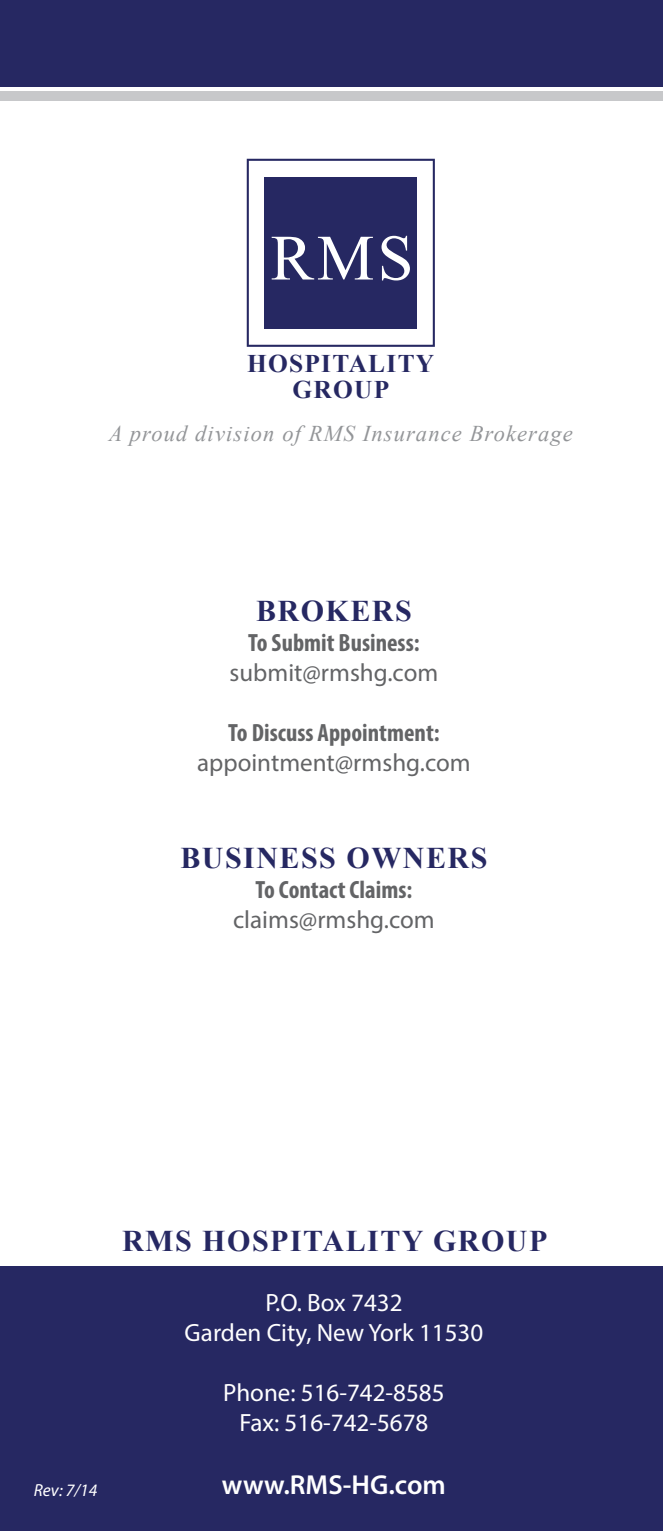
<style>
.page{position:relative;width:663px;height:1531px;background:#fff}
.page>*{position:absolute;margin:0;border:0;box-sizing:border-box;transform-origin:0 0}
.t1{font:700 30px "Times New Roman";letter-spacing:.05em;color:#262862}
.t2{font:600 27.5px "Myriad Pro";color:#fff}
.t3{font:700 25.25px/26px "Times New Roman";letter-spacing:.05em;color:#262862;text-align:center}
.t4{font:25px/30px "Myriad Pro";color:#fff;text-align:center}
.t5{font:700 condensed 25px "Myriad Pro";color:#636466}
.t6{font:25px "Myriad Pro";color:#636466}
.t7{font:italic 22.5px "Times New Roman";letter-spacing:.05em;color:#939598}
.t8{font:italic 17.5px "Myriad Pro";color:#fff}
</style>
<div class="page">
<div style="left:0;top:0;width:662px;height:87px;background:#262862"></div>
<div style="left:0;top:1266px;width:662px;height:264px;background:#262862"></div>
<div style="left:1px;top:91px;width:661px;height:10px;background:#c7c8ca"></div>
<svg style="left:247px;top:159px;width:188px;height:188px"></svg>
<p class="t3" style="left:247px;top:350px;width:189px">HOSPITALITY<br>GROUP</p>
<p class="t7" style="left:109px;top:417px;width:465px">A proud division of RMS Insurance Brokerage</p>
<p class="t1" style="left:256px;top:589px;width:157px">BROKERS</p>
<p class="t5" style="left:248px;top:626px;width:173px">To Submit Business:</p>
<p class="t6" style="left:229px;top:656px;width:210px">submit@rmshg.com</p>
<p class="t5" style="left:228px;top:716px;width:213px">To Discuss Appointment:</p>
<p class="t6" style="left:197px;top:746px;width:275px">appointment@rmshg.com</p>
<p class="t1" style="left:180px;top:835px;width:308px">BUSINESS OWNERS</p>
<p class="t5" style="left:255px;top:873px;width:158px">To Contact Claims:</p>
<p class="t6" style="left:233px;top:903px;width:203px">claims@rmshg.com</p>
<p class="t1" style="left:122px;top:1218px;width:427px">RMS HOSPITALITY GROUP</p>
<p class="t4" style="left:184px;top:1286px;width:300px">P.O. Box 7432<br>Garden City, New York 11530</p>
<p class="t4" style="left:223px;top:1376px;width:223px">Phone: 516-742-8585<br>Fax: 516-742-5678</p>
<p class="t8" style="left:34px;top:1478px;width:65px">Rev: 7/14</p>
<p class="t2" style="left:222px;top:1466px;width:225px">www.RMS-HG.com</p>
</div>
